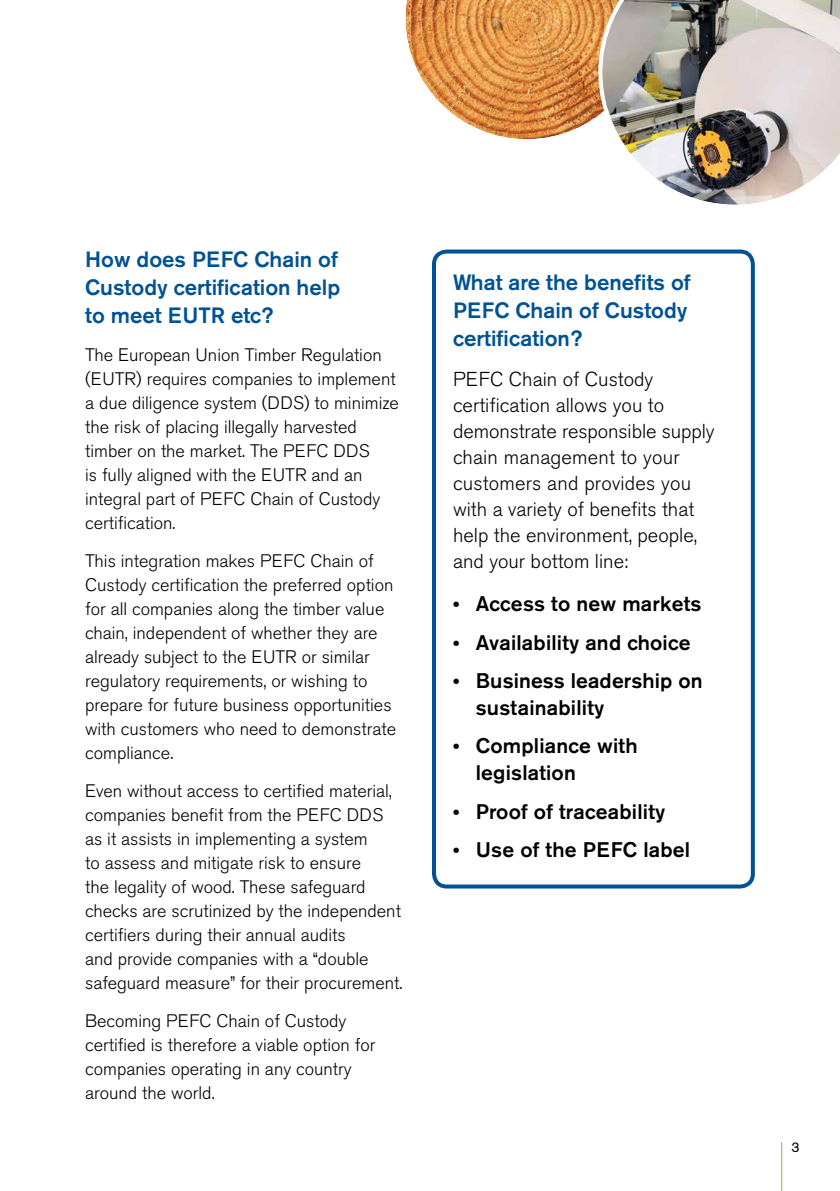
<style>
.page{position:relative;width:840px;height:1191px;background:#fff}
.page>*{position:absolute;margin:0;border:0;box-sizing:border-box;transform-origin:0 0}
.Body_copy{font:500 22px/28px "Akzidenz Grotesk BE";color:#005295;text-align:justify}
.Header_2{font:500 22px/28px "Akzidenz Grotesk BE";color:#005295}
.Bulleted_list{font:500 21px/27px "Akzidenz Grotesk BE";letter-spacing:.01em;color:#000}
.Body_copy-2{font:300 20px/26px "Akzidenz Grotesk BE";color:#000}
.Body_copy-3{font:300 18px/24px "Akzidenz Grotesk BE";color:#000}
.t1{font:14px "Akzidenz Grotesk BE";color:#000}
.s1{font-size:19px}
</style>
<div class="page">
<hr style="left:780px;top:1142px;width:1px;height:49px;background:#7ac143">
<svg style="left:405px;top:0;width:191px;height:139px;background:#df9e60"></svg>
<img style="left:596px;top:0;width:243px;height:205px">
<div style="left:432px;top:249px;width:322px;height:639px;border:4px solid #005295;border-radius:13px"></div>
<p class="Body_copy" style="left:85px;top:245px;width:256px">How does PEFC Chain of Custody certification help to meet EUTR etc?</p>
<p class="Body_copy-3" style="left:85px;top:343px;width:315px">The European Union Timber Regulation (EUTR) requires companies to implement a due diligence system (DDS) to minimize the risk of placing illegally harvested timber on the market. The PEFC DDS<br>is fully aligned with the EUTR and an integral part of PEFC Chain of Custody certification.</p>
<p class="Body_copy-3" style="left:85px;top:549px;width:312px">This integration makes PEFC Chain of Custody certification the preferred option for all companies along the timber value chain, independent of whether they are already subject to the EUTR or similar regulatory requirements, or wishing to prepare for future business opportunities with customers who need to demonstrate compliance.</p>
<p class="Body_copy-3" style="left:85px;top:779px;width:319px">Even without access to certified material, companies benefit from the PEFC DDS as it assists in implementing a system<br>to assess and mitigate risk to ensure<br>the legality of wood. These safeguard checks are scrutinized by the independent certifiers during their annual audits<br>and provide companies with a “double safeguard measure” for their procurement.</p>
<p class="Body_copy-3" style="left:85px;top:1009px;width:291px">Becoming PEFC Chain of Custody certified is therefore a viable option for companies operating in any country around the world.</p>
<p class="Header_2" style="left:453px;top:268px;width:239px">What are the benefits of<br>PEFC Chain of Custody certification?</p>
<p class="Body_copy-2" style="left:453px;top:367px;width:263px">PEFC Chain of Custody certification allows you to demonstrate responsible supply chain management to your customers and provides you with a variety of benefits that help the environment, people, and your bottom line:</p>
<p class="Bulleted_list" style="left:453px;top:590px;width:250px"><span class="s1">•</span> Access to new markets</p>
<p class="Bulleted_list" style="left:453px;top:628px;width:239px"><span class="s1">•</span> Availability and choice</p>
<p class="Bulleted_list" style="left:475px;top:667px;width:228px;text-indent:-23px"><span class="s1">•</span> Business leadership on sustainability</p>
<p class="Bulleted_list" style="left:475px;top:732px;width:163px;text-indent:-23px"><span class="s1">•</span> Compliance with legislation</p>
<p class="Bulleted_list" style="left:453px;top:797px;width:213px"><span class="s1">•</span> Proof of traceability</p>
<p class="Bulleted_list" style="left:453px;top:836px;width:238px"><span class="s1">•</span> Use of the PEFC label</p>
<p class="t1" style="left:791px;top:1139px;width:10px">3</p>
</div>
